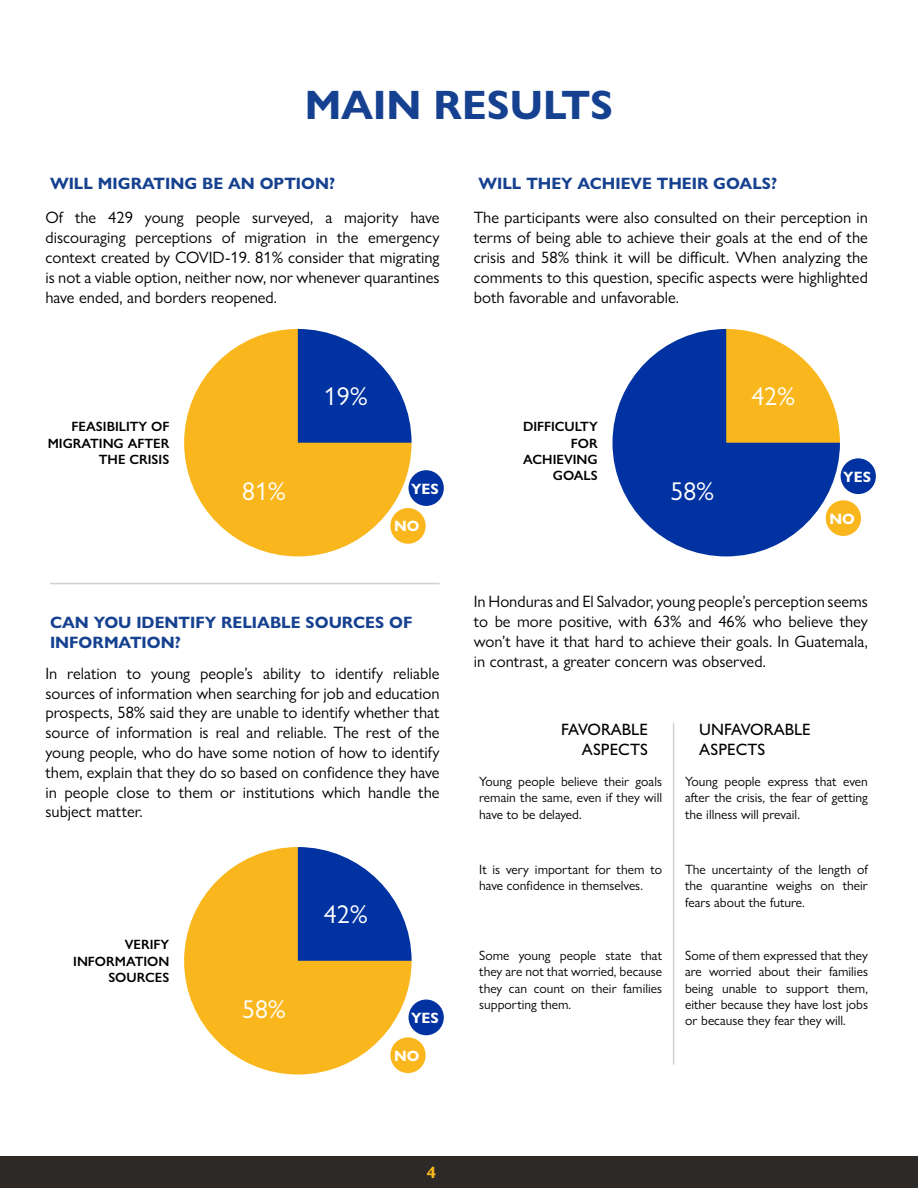
<style>
.page{position:relative;width:918px;height:1188px;background:#fff}
.page>*{position:absolute;margin:0;border:0;box-sizing:border-box;transform-origin:0 0}
.t1{font:700 41.25px "Gill Sans Nova";color:#164190}
.t2{font:25.8px "Gill Sans Nova";color:#fff}
.t3{font:16.5px/19.8px "Gill Sans Nova";color:#000;text-align:justify}
.t4{font:700 16.5px/19.8px "Gill Sans Nova";color:#164190}
.t5{font:500 16.5px/19.8px "Gill Sans Nova";color:#000;text-align:right}
.t6{font:700 16.5px "Gill Sans Nova";color:#fab71d}
.t7{font:700 15px "Gill Sans Nova";color:#fff}
.t8{font:13.5px/16.2px "Gill Sans Nova";color:#000;text-align:justify}
.t9{font:600 13.5px/16.2px "Gill Sans Nova";color:#000;text-align:right}
</style>
<div class="page">
<div style="left:0;top:1156px;width:918px;height:32px;background:#2c2926"></div>
<svg style="left:184px;top:329px;width:228px;height:227px;fill:#fab71d"></svg>
<svg style="left:184px;top:847px;width:228px;height:228px;fill:#fab71d"></svg>
<svg style="left:612px;top:329px;width:228px;height:227px;fill:#0033a1"></svg>
<hr style="left:673px;top:723px;width:1px;height:342px;background:#d3d0d0">
<hr style="left:50px;top:583px;width:390px;height:1px;background:#d3d0d0">
<svg style="left:298px;top:329px;width:114px;height:114px"></svg>
<svg style="left:298px;top:847px;width:114px;height:114px"></svg>
<svg style="left:726px;top:329px;width:114px;height:114px"></svg>
<div style="left:409px;top:470px;width:35px;height:36px;background:#0033a1;border-radius:50%"></div>
<div style="left:409px;top:1000px;width:35px;height:35px;background:#0033a1;border-radius:50%"></div>
<div style="left:841px;top:458px;width:35px;height:36px;background:#0033a1;border-radius:50%"></div>
<div style="left:390px;top:508px;width:36px;height:36px;background:#fab71d;border-radius:50%"></div>
<div style="left:390px;top:1037px;width:36px;height:36px;background:#fab71d;border-radius:50%"></div>
<div style="left:826px;top:500px;width:35px;height:36px;background:#fab71d;border-radius:50%"></div>
<h1 class="t1" style="left:305px;top:79px;width:310px">MAIN RESULTS</h1>
<p class="t4" style="left:50px;top:173px;width:287px">WILL MIGRATING BE AN OPTION?</p>
<p class="t4" style="left:478px;top:173px;width:300px">WILL THEY ACHIEVE THEIR GOALS?</p>
<p class="t3" style="left:45px;top:208px;width:396px">Of the 429 young people surveyed, a majority have discouraging perceptions of migration in the emergency context created by COVID-19. 81% consider that migrating is not a viable option, neither now, nor whenever quarantines have ended, and borders reopened.</p>
<p class="t3" style="left:474px;top:208px;width:396px">The participants were also consulted on their perception in terms of being able to achieve their goals at the end of the crisis and 58% think it will be difficult. When analyzing the comments to this question, specific aspects were highlighted both favorable and unfavorable.</p>
<p class="t9" style="left:48px;top:419px;width:123px">FEASIBILITY OF<br>MIGRATING AFTER<br>THE CRISIS</p>
<h2 class="t2" style="left:242px;top:476px;width:45px">81%</h2>
<h2 class="t2" style="left:324px;top:380px;width:45px">19%</h2>
<p class="t7" style="left:411px;top:479px;width:29px">YES</p>
<p class="t7" style="left:394px;top:517px;width:27px">NO</p>
<p class="t4" style="left:50px;top:612px;width:364px">CAN YOU IDENTIFY RELIABLE SOURCES OF<br>INFORMATION?</p>
<p class="t3" style="left:45px;top:663px;width:396px">In relation to young people’s ability to identify reliable sources of information when searching for job and education prospects, 58% said they are unable to identify whether that source of information is real and reliable. The rest of the young people, who do have some notion of how to identify them, explain that they do so based on confidence they have in people close to them or institutions which handle the subject matter.</p>
<p class="t9" style="left:73px;top:937px;width:98px">VERIFY<br>INFORMATION<br>SOURCES</p>
<h2 class="t2" style="left:242px;top:994px;width:45px">58%</h2>
<h2 class="t2" style="left:324px;top:898px;width:45px">42%</h2>
<p class="t7" style="left:411px;top:1008px;width:29px">YES</p>
<p class="t7" style="left:394px;top:1046px;width:27px">NO</p>
<p class="t9" style="left:523px;top:419px;width:76px">DIFFICULTY<br>FOR<br>ACHIEVING<br>GOALS</p>
<h2 class="t2" style="left:671px;top:476px;width:45px">58%</h2>
<h2 class="t2" style="left:751px;top:380px;width:45px">42%</h2>
<p class="t7" style="left:843px;top:467px;width:29px">YES</p>
<p class="t7" style="left:830px;top:509px;width:27px">NO</p>
<p class="t3" style="left:474px;top:592px;width:396px">In Honduras and El Salvador, young people’s perception seems to be more positive, with 63% and 46% who believe they won’t have it that hard to achieve their goals. In Guatemala, in contrast, a greater concern was observed.</p>
<p class="t5" style="left:561px;top:719px;width:88px">FAVORABLE<br>ASPECTS</p>
<p class="t8" style="left:479px;top:773px;width:184px">Young people believe their goals remain the same, even if they will have to be delayed.</p>
<p class="t8" style="left:479px;top:861px;width:184px">It is very important for them to have confidence in themselves.</p>
<p class="t8" style="left:479px;top:947px;width:184px">Some young people state that they are not that worried, because they can count on their families supporting them.</p>
<p class="t5" style="left:699px;top:719px;width:113px;text-align:left">UNFAVORABLE<br>ASPECTS</p>
<p class="t8" style="left:685px;top:773px;width:184px">Young people express that even after the crisis, the fear of getting the illness will prevail.</p>
<p class="t8" style="left:685px;top:861px;width:184px">The uncertainty of the length of the quarantine weighs on their fears about the future.</p>
<p class="t8" style="left:685px;top:947px;width:184px">Some of them expressed that they are worried about their families being unable to support them, either because they have lost jobs or because they fear they will.</p>
<p class="t6" style="left:427px;top:1162px;width:11px">4</p>
</div>
